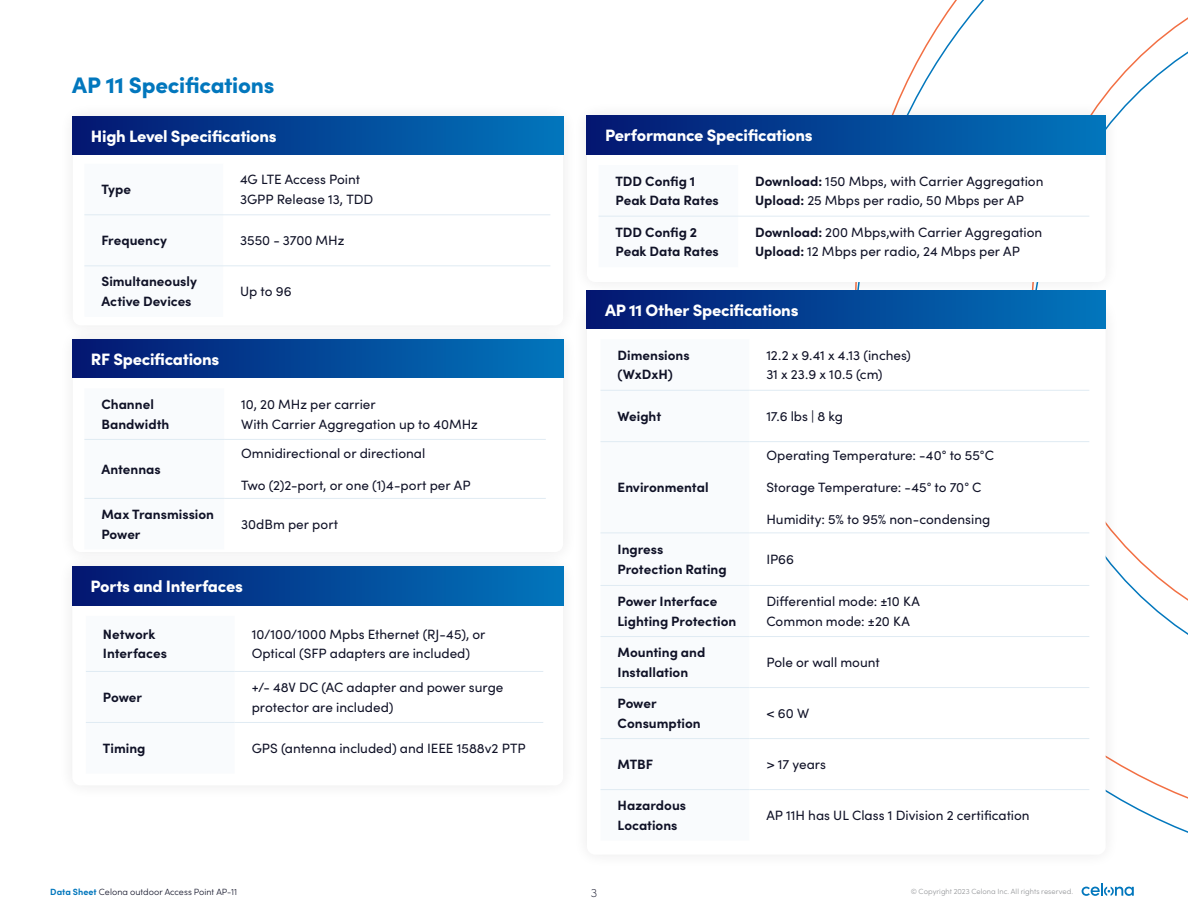
<style>
.page{position:relative;width:1188px;height:918px;background:#fff}
.page>*{position:absolute;margin:0;border:0;box-sizing:border-box;transform-origin:0 0}
.Heading_2{font:900 22.5px "Sofia Pro";letter-spacing:-.015em;color:#0277bd}
.Table_-_Heading{font:900 16.5px "Sofia Pro";letter-spacing:-.015em;color:#fff}
.Table{font:13.5px/19.5px "Sofia Pro";color:#101227}
.Table-2{font:700 13.5px/19.5px "Sofia Pro";color:#101227}
.t1{font:200 12px "Sofia Pro";color:#101227}
.t2{font:300 9px "Sofia Pro";letter-spacing:.005em;color:#101227}
.t3{font:300 7.5px "Sofia Pro";letter-spacing:.005em;color:#939598}
.s1{font-weight:700}
.s2{font-weight:700;color:#0277bd}
</style>
<div class="page">
<svg style="left:1082px;top:883px;width:52px;height:13px"></svg>
<svg style="left:897px;top:0;width:291px;height:833px"></svg>
<div style="left:59px;top:102px;width:519px;height:238px;background:#fbfbfb"></div>
<div style="left:73px;top:116px;width:490px;height:209px;background:#fff;border-radius:8px"></div>
<div style="left:59px;top:325px;width:519px;height:241px;background:#f7f7f7"></div>
<div style="left:73px;top:339px;width:490px;height:213px;background:#fff;border-radius:8px"></div>
<div style="left:58px;top:553px;width:520px;height:247px;background:#f8f8f8"></div>
<div style="left:72px;top:567px;width:491px;height:218px;background:#fff;border-radius:8px"></div>
<div style="left:573px;top:295px;width:547px;height:574px;background:#fbfbfb"></div>
<div style="left:587px;top:309px;width:519px;height:546px;background:#fff;border-radius:8px"></div>
<div style="left:573px;top:102px;width:547px;height:194px;background:#fafafa"></div>
<div style="left:587px;top:116px;width:519px;height:166px;background:#fff;border-radius:8px"></div>
<svg style="left:73px;top:116px;width:490px;height:39px;background:#034596"></svg>
<svg style="left:73px;top:339px;width:490px;height:39px;background:#034596"></svg>
<svg style="left:72px;top:567px;width:491px;height:38px;background:#034596"></svg>
<svg style="left:587px;top:290px;width:519px;height:39px;background:#034696"></svg>
<svg style="left:587px;top:116px;width:519px;height:38px;background:#034696"></svg>
<svg style="left:85px;top:215px;width:138px;height:52px"></svg>
<svg style="left:223px;top:215px;width:327px;height:52px"></svg>
<hr style="left:84px;top:214px;width:139px;height:1px;background:#e0ebf3">
<hr style="left:223px;top:214px;width:327px;height:1px;background:#e0ebf3">
<hr style="left:84px;top:265px;width:139px;height:1px;background:#e0ebf3">
<hr style="left:223px;top:265px;width:327px;height:1px;background:#e0ebf3">
<hr style="left:84px;top:439px;width:140px;height:1px;background:#e0ebf3">
<hr style="left:224px;top:439px;width:322px;height:1px;background:#e0ebf3">
<hr style="left:84px;top:498px;width:140px;height:1px;background:#e0ebf3">
<hr style="left:224px;top:498px;width:322px;height:1px;background:#e0ebf3">
<hr style="left:86px;top:671px;width:149px;height:1px;background:#e0ebf3">
<hr style="left:235px;top:671px;width:308px;height:1px;background:#e0ebf3">
<hr style="left:86px;top:722px;width:149px;height:1px;background:#e0ebf3">
<hr style="left:235px;top:722px;width:308px;height:1px;background:#e0ebf3">
<hr style="left:601px;top:390px;width:148px;height:1px;background:#e0ebf3">
<hr style="left:749px;top:390px;width:340px;height:1px;background:#e0ebf3">
<hr style="left:601px;top:441px;width:148px;height:1px;background:#e0ebf3">
<hr style="left:749px;top:441px;width:340px;height:1px;background:#e0ebf3">
<hr style="left:601px;top:533px;width:148px;height:1px;background:#e0ebf3">
<hr style="left:749px;top:533px;width:340px;height:1px;background:#e0ebf3">
<hr style="left:601px;top:585px;width:148px;height:1px;background:#e0ebf3">
<hr style="left:749px;top:585px;width:340px;height:1px;background:#e0ebf3">
<hr style="left:601px;top:636px;width:148px;height:1px;background:#e0ebf3">
<hr style="left:749px;top:636px;width:340px;height:1px;background:#e0ebf3">
<hr style="left:601px;top:687px;width:148px;height:1px;background:#e0ebf3">
<hr style="left:749px;top:687px;width:340px;height:1px;background:#e0ebf3">
<hr style="left:601px;top:738px;width:148px;height:1px;background:#e0ebf3">
<hr style="left:749px;top:738px;width:340px;height:1px;background:#e0ebf3">
<hr style="left:601px;top:789px;width:148px;height:1px;background:#e0ebf3">
<hr style="left:749px;top:789px;width:340px;height:1px;background:#e0ebf3">
<svg style="left:599px;top:215px;width:490px;height:1px"></svg>
<hr style="left:599px;top:216px;width:139px;height:1px;background:#e0ebf3">
<hr style="left:738px;top:216px;width:351px;height:1px;background:#e0ebf3">
<p class="Heading_2" style="left:72px;top:67px;width:204px">AP 11 Specifications</p>
<p class="Table_-_Heading" style="left:91px;top:123px;width:187px">High Level Specifications</p>
<p class="Table-2" style="left:101px;top:179px;width:31px">Type</p>
<p class="Table" style="left:240px;top:169px;width:135px">4G LTE Access Point<br>3GPP Release 13, TDD</p>
<p class="Table-2" style="left:101px;top:230px;width:67px">Frequency</p>
<p class="Table" style="left:240px;top:230px;width:106px">3550 - 3700 MHz</p>
<p class="Table-2" style="left:101px;top:271px;width:97px">Simultaneously<br>Active Devices</p>
<p class="Table" style="left:240px;top:281px;width:53px">Up to 96</p>
<p class="Table_-_Heading" style="left:91px;top:346px;width:130px">RF Specifications</p>
<p class="Table-2" style="left:101px;top:393px;width:69px">Channel<br>Bandwidth</p>
<p class="Table" style="left:241px;top:394px;width:238px">10, 20 MHz per carrier<br>With Carrier Aggregation up to 40MHz</p>
<p class="Table-2" style="left:101px;top:458px;width:61px">Antennas</p>
<p class="Table" style="left:241px;top:442px;width:186px">Omnidirectional or directional</p>
<p class="Table" style="left:241px;top:475px;width:231px">Two (2)2-port, or one (1)4-port per AP</p>
<p class="Table-2" style="left:101px;top:503px;width:114px">Max Transmission<br>Power</p>
<p class="Table" style="left:241px;top:514px;width:99px">30dBm per port</p>
<p class="Table_-_Heading" style="left:90px;top:573px;width:154px">Ports and Interfaces</p>
<p class="Table-2" style="left:103px;top:623px;width:66px">Network<br>Interfaces</p>
<p class="Table" style="left:252px;top:624px;width:235px">10/100/1000 Mpbs Ethernet (RJ-45), or<br>Optical (SFP adapters are included)</p>
<p class="Table-2" style="left:103px;top:686px;width:41px">Power</p>
<p class="Table" style="left:252px;top:677px;width:253px">+/- 48V DC (AC adapter and power surge protector are included)</p>
<p class="Table-2" style="left:103px;top:737px;width:44px">Timing</p>
<p class="Table" style="left:252px;top:738px;width:276px">GPS (antenna included) and IEEE 1588v2 PTP</p>
<p class="Table_-_Heading" style="left:605px;top:122px;width:209px">Performance Specifications</p>
<p class="Table-2" style="left:616px;top:170px;width:105px">TDD Config 1<br>Peak Data Rates</p>
<p class="Table" style="left:755px;top:171px;width:290px"><span class="s1">Download:</span> 150 Mbps, with Carrier Aggregation<br><span class="s1">Upload:</span> 25 Mbps per radio, 50 Mbps per AP</p>
<p class="Table-2" style="left:616px;top:221px;width:105px">TDD Config 2<br>Peak Data Rates</p>
<p class="Table" style="left:755px;top:222px;width:289px"><span class="s1">Download:</span> 200 Mbps,with Carrier Aggregation<br><span class="s1">Upload:</span> 12 Mbps per radio, 24 Mbps per AP</p>
<p class="Table_-_Heading" style="left:605px;top:297px;width:195px">AP 11 Other Specifications</p>
<p class="Table-2" style="left:618px;top:344px;width:74px">Dimensions (WxDxH)</p>
<p class="Table" style="left:766px;top:345px;width:146px">12.2 x 9.41 x 4.13 (inches)<br>31 x 23.9 x 10.5 (cm)</p>
<p class="Table-2" style="left:618px;top:405px;width:45px">Weight</p>
<p class="Table" style="left:766px;top:406px;width:78px">17.6 lbs | 8 kg</p>
<p class="Table-2" style="left:618px;top:477px;width:93px">Environmental</p>
<p class="Table" style="left:766px;top:445px;width:229px">Operating Temperature: -40° to 55°C</p>
<p class="Table" style="left:766px;top:477px;width:217px">Storage Temperature: -45° to 70° C</p>
<p class="Table" style="left:766px;top:509px;width:225px">Humidity: 5% to 95% non-condensing</p>
<p class="Table-2" style="left:618px;top:539px;width:111px">Ingress<br>Protection Rating</p>
<p class="Table" style="left:766px;top:549px;width:29px">IP66</p>
<p class="Table-2" style="left:618px;top:591px;width:120px">Power Interface<br>Lighting Protection</p>
<p class="Table" style="left:766px;top:591px;width:155px">Differential mode: ±10 KA<br>Common mode: ±20 KA</p>
<p class="Table-2" style="left:618px;top:642px;width:89px">Mounting and<br>Installation</p>
<p class="Table" style="left:766px;top:652px;width:115px">Pole or wall mount</p>
<p class="Table-2" style="left:618px;top:693px;width:85px">Power<br>Consumption</p>
<p class="Table" style="left:766px;top:703px;width:44px">&lt; 60 W</p>
<p class="Table-2" style="left:618px;top:753px;width:37px">MTBF</p>
<p class="Table" style="left:766px;top:754px;width:61px">&gt; 17 years</p>
<p class="Table-2" style="left:618px;top:795px;width:70px">Hazardous<br>Locations</p>
<p class="Table" style="left:766px;top:805px;width:265px">AP 11H has UL Class 1 Division 2 certification</p>
<p class="t2" style="left:50px;top:885px;width:189px"><span class="s2">Data Sheet</span> Celona outdoor Access Point AP-11</p>
<p class="t3" style="left:911px;top:886px;width:164px">© Copyright 2023 Celona Inc. All rights reserved.</p>
<p class="t1" style="left:591px;top:884px;width:8px">3</p>
</div>
